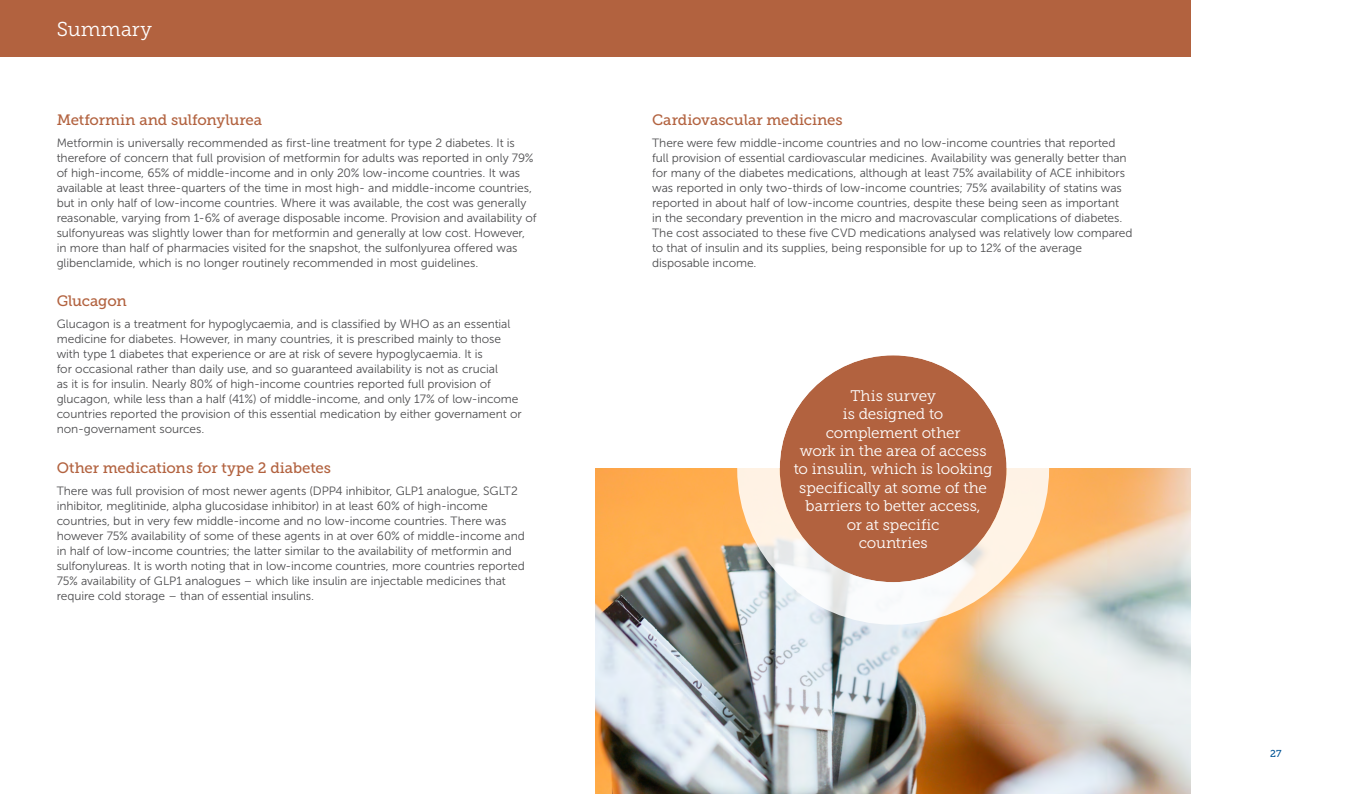
<style>
.page{position:relative;width:1361px;height:794px;background:#fff}
.page>*{position:absolute;margin:0;border:0;box-sizing:border-box;transform-origin:0 0}
.t1{font:20px "Museo Slab 300";letter-spacing:.005em;color:#fff}
.t2{font:15.3px/18.4px "Museo Slab 300";letter-spacing:-.01em;color:#fff;text-align:center}
.t3{font:15px "Museo Slab 500";letter-spacing:-.005em;color:#b2623f}
.t4{font:12px/15px "Museo Sans 300";letter-spacing:-.005em;color:#4d4d4f}
.t5{font:10px "Museo Slab 500";color:#005496}
</style>
<div class="page">
<div style="left:0;top:0;width:1191px;height:57px;background:#b2623f"></div>
<img style="left:595px;top:469px;width:596px;height:325px">
<div style="left:780px;top:355px;width:226px;height:227px;background:#b2623f;border-radius:50%"></div>
<div style="left:737px;top:313px;width:312px;height:311px;border:43px solid #fff;border-radius:50%"></div>
<h1 class="t1" style="left:57px;top:18px;width:97px">Summary</h1>
<p class="t3" style="left:57px;top:111px;width:207px">Metformin and sulfonylurea</p>
<p class="t4" style="left:57px;top:135px;width:481px">Metformin is universally recommended as first-line treatment for type 2 diabetes. It is therefore of concern that full provision of metformin for adults was reported in only 79% of high-income, 65% of middle-income and in only 20% low-income countries. It was available at least three-quarters of the time in most high- and middle-income countries, but in only half of low-income countries. Where it was available, the cost was generally reasonable, varying from 1-6% of average disposable income. Provision and availability of sulfonyureas was slightly lower than for metformin and generally at low cost. However, in more than half of pharmacies visited for the snapshot, the sulfonlyurea offered was glibenclamide, which is no longer routinely recommended in most guidelines.</p>
<p class="t3" style="left:57px;top:292px;width:72px">Glucagon</p>
<p class="t4" style="left:57px;top:317px;width:466px">Glucagon is a treatment for hypoglycaemia, and is classified by WHO as an essential medicine for diabetes. However, in many countries, it is prescribed mainly to those with type 1 diabetes that experience or are at risk of severe hypoglycaemia. It is<br>for occasional rather than daily use, and so guaranteed availability is not as crucial<br>as it is for insulin. Nearly 80% of high-income countries reported full provision of glucagon, while less than a half (41%) of middle-income, and only 17% of low-income countries reported the provision of this essential medication by either governament or non-governament sources.</p>
<p class="t3" style="left:57px;top:459px;width:276px">Other medications for type 2 diabetes</p>
<p class="t4" style="left:57px;top:483px;width:470px">There was full provision of most newer agents (DPP4 inhibitor, GLP1 analogue, SGLT2 inhibitor, meglitinide, alpha glucosidase inhibitor) in at least 60% of high-income countries, but in very few middle-income and no low-income countries. There was however 75% availability of some of these agents in at over 60% of middle-income and in half of low-income countries; the latter similar to the availability of metformin and sulfonylureas. It is worth noting that in low-income countries, more countries reported 75% availability of GLP1 analogues – which like insulin are injectable medicines that require cold storage – than of essential insulins.</p>
<p class="t3" style="left:652px;top:111px;width:192px">Cardiovascular medicines</p>
<p class="t4" style="left:652px;top:135px;width:482px">There were few middle-income countries and no low-income countries that reported full provision of essential cardiovascular medicines. Availability was generally better than for many of the diabetes medications, although at least 75% availability of ACE inhibitors was reported in only two-thirds of low-income countries; 75% availability of statins was reported in about half of low-income countries, despite these being seen as important<br>in the secondary prevention in the micro and macrovascular complications of diabetes.<br>The cost associated to these five CVD medications analysed was relatively low compared to that of insulin and its supplies, being responsible for up to 12% of the average disposable income.</p>
<p class="t2" style="left:794px;top:386px;width:200px">This survey<br>is designed to<br>complement other<br>work in the area of access to insulin, which is looking specifically at some of the barriers to better access,<br>or at specific<br>countries</p>
<p class="t5" style="left:1270px;top:748px;width:13px">27</p>
</div>
